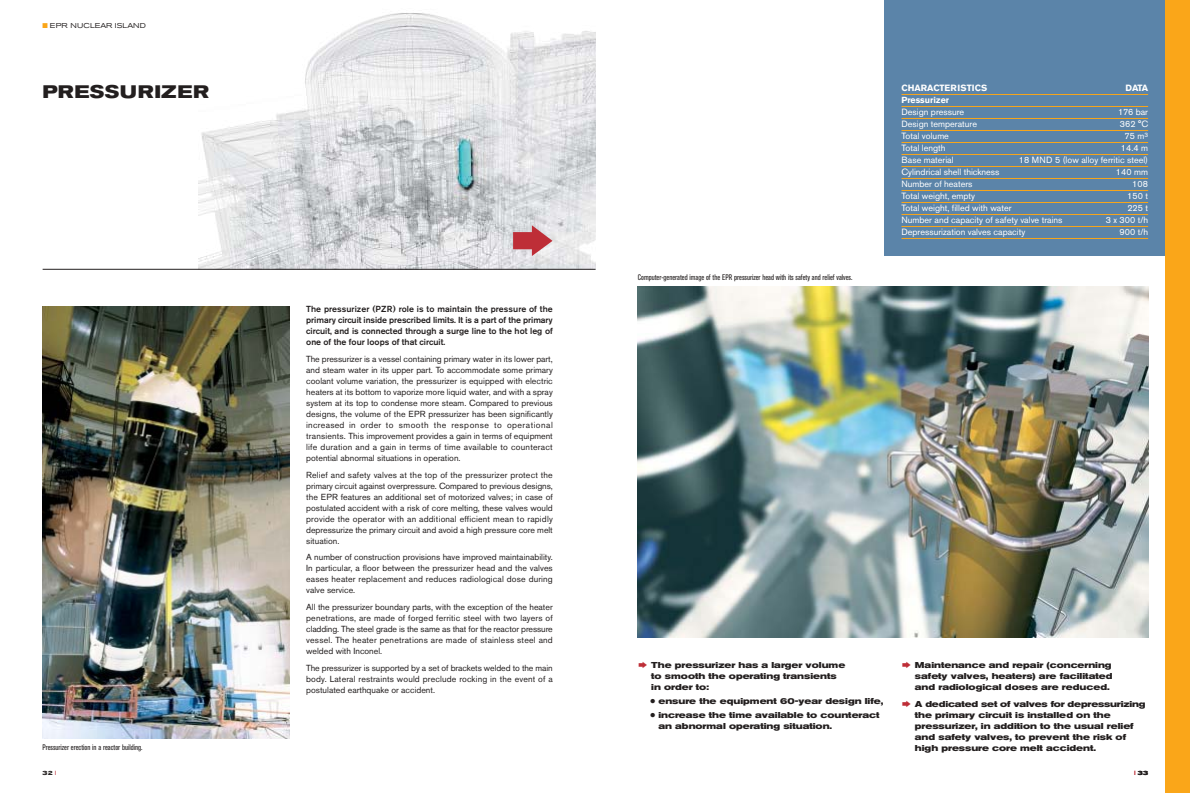
<style>
.page{position:relative;width:1190px;height:793px;background:#fff}
.page>*{position:absolute;margin:0;border:0;box-sizing:border-box;transform-origin:0 0}
.t1{font:700 expanded 18px "Akzidenz Grotesk BE";letter-spacing:.035em;color:#231f1f}
.t2{font:9px "Akzidenz Grotesk BE";color:#fff}
.t3{font:700 9px "Akzidenz Grotesk BE";color:#fff}
.t4{font:8.8px/11px "Akzidenz Grotesk BE";color:#231f1f;text-align:justify}
.t5{font:500 8.8px/11px "Akzidenz Grotesk BE";color:#231f1f;text-align:justify}
.t6{font:700 8.8px "Akzidenz Grotesk BE";color:#fff}
.t7{font:700 expanded 8.5px/11px "Akzidenz Grotesk BE";color:#231f1f}
.t8{font:condensed 8px "Akzidenz Grotesk BE";color:#231f1f}
.t9{font:expanded 7px "Akzidenz Grotesk BE";letter-spacing:.02em;color:#231f1f}
.t10{font:700 expanded 6px "Akzidenz Grotesk BQ";color:#231f1f}
.s1{color:#faa619}
.s2{font-weight:400;color:#be2e37}
.s3{font-stretch:normal;font-size:14px}
</style>
<div class="page">
<div style="left:885px;top:0;width:305px;height:256px;background:#5b84a9"></div>
<hr style="left:902px;top:94px;width:246px;height:1px;background:#faa619">
<hr style="left:902px;top:106px;width:246px;height:1px;background:#faa619">
<hr style="left:902px;top:118px;width:246px;height:1px;background:#faa619">
<hr style="left:902px;top:130px;width:246px;height:1px;background:#faa619">
<hr style="left:902px;top:142px;width:246px;height:1px;background:#faa619">
<hr style="left:902px;top:154px;width:246px;height:1px;background:#faa619">
<hr style="left:902px;top:166px;width:246px;height:1px;background:#faa619">
<hr style="left:902px;top:178px;width:246px;height:1px;background:#faa619">
<hr style="left:902px;top:190px;width:246px;height:1px;background:#faa619">
<hr style="left:902px;top:202px;width:246px;height:1px;background:#faa619">
<hr style="left:902px;top:214px;width:246px;height:1px;background:#faa619">
<hr style="left:902px;top:226px;width:246px;height:1px;background:#faa619">
<hr style="left:902px;top:238px;width:246px;height:1px;background:#faa619">
<div style="left:1165px;top:0;width:25px;height:793px;background:#faa619"></div>
<img style="left:638px;top:286px;width:510px;height:351px">
<img style="left:198px;top:13px;width:397px;height:256px">
<img style="left:43px;top:306px;width:246px;height:432px">
<hr style="left:43px;top:269px;width:553px;height:1px;background:#231f1f">
<svg style="left:513px;top:225px;width:40px;height:31px"></svg>
<p class="t9" style="left:43px;top:23px;width:105px"><span class="s1">■</span> EPR NUCLEAR ISLAND</p>
<h1 class="t1" style="left:43px;top:85px;width:168px">PRESSURIZER</h1>
<p class="t8" style="left:43px;top:744px;width:101px">Pressurizer erection in a reactor building.</p>
<p class="t10" style="left:43px;top:771px;width:15px">32 <span class="s2">I</span></p>
<p class="t5" style="left:306px;top:305px;width:248px">The pressurizer (PZR) role is to maintain the pressure of the primary circuit inside prescribed limits. It is a part of the primary circuit, and is connected through a surge line to the hot leg of one of the four loops of that circuit.</p>
<p class="t4" style="left:306px;top:354px;width:248px">The pressurizer is a vessel containing primary water in its lower part, and steam water in its upper part. To accommodate some primary coolant volume variation, the pressurizer is equipped with electric heaters at its bottom to vaporize more liquid water, and with a spray system at its top to condense more steam. Compared to previous designs, the volume of the EPR pressurizer has been significantly increased in order to smooth the response to operational transients. This improvement provides a gain in terms of equipment life duration and a gain in terms of time available to counteract potential abnormal situations in operation.</p>
<p class="t4" style="left:306px;top:470px;width:248px">Relief and safety valves at the top of the pressurizer protect the primary circuit against overpressure. Compared to previous designs, the EPR features an additional set of motorized valves; in case of postulated accident with a risk of core melting, these valves would provide the operator with an additional efficient mean to rapidly depressurize the primary circuit and avoid a high pressure core melt situation.</p>
<p class="t4" style="left:306px;top:553px;width:248px">A number of construction provisions have improved maintainability.<br>In particular, a floor between the pressurizer head and the valves eases heater replacement and reduces radiological dose during valve service.</p>
<p class="t4" style="left:306px;top:602px;width:248px">All the pressurizer boundary parts, with the exception of the heater penetrations, are made of forged ferritic steel with two layers of cladding. The steel grade is the same as that for the reactor pressure vessel. The heater penetrations are made of stainless steel and welded with Inconel.</p>
<p class="t4" style="left:306px;top:663px;width:248px">The pressurizer is supported by a set of brackets welded to the main body. Lateral restraints would preclude rocking in the event of a postulated earthquake or accident.</p>
<p class="t8" style="left:638px;top:275px;width:216px">Computer-generated image of the EPR pressurizer head with its safety and relief valves.</p>
<p class="t3" style="left:902px;top:85px;width:87px">CHARACTERISTICS</p>
<p class="t3" style="left:1126px;top:85px;width:24px">DATA</p>
<p class="t6" style="left:902px;top:97px;width:49px">Pressurizer</p>
<p class="t2" style="left:902px;top:109px;width:64px">Design pressure</p>
<p class="t2" style="left:1118px;top:109px;width:31px">176 bar</p>
<p class="t2" style="left:902px;top:121px;width:77px">Design temperature</p>
<p class="t2" style="left:1120px;top:121px;width:30px">362 °C</p>
<p class="t2" style="left:902px;top:133px;width:49px">Total volume</p>
<p class="t2" style="left:1125px;top:133px;width:25px">75 m<sup>3</sup></p>
<p class="t2" style="left:902px;top:145px;width:46px">Total length</p>
<p class="t2" style="left:1121px;top:145px;width:29px">14.4 m</p>
<p class="t2" style="left:902px;top:157px;width:54px">Base material</p>
<p class="t2" style="left:1019px;top:157px;width:131px">18 MND 5 (low alloy ferritic steel)</p>
<p class="t2" style="left:902px;top:169px;width:100px">Cylindrical shell thickness</p>
<p class="t2" style="left:1116px;top:169px;width:34px">140 mm</p>
<p class="t2" style="left:902px;top:181px;width:73px">Number of heaters</p>
<p class="t2" style="left:1132px;top:181px;width:17px">108</p>
<p class="t2" style="left:902px;top:193px;width:75px">Total weight, empty</p>
<p class="t2" style="left:1127px;top:193px;width:22px">150 t</p>
<p class="t2" style="left:902px;top:205px;width:112px">Total weight, filled with water</p>
<p class="t2" style="left:1127px;top:205px;width:22px">225 t</p>
<p class="t2" style="left:902px;top:217px;width:163px">Number and capacity of safety valve trains</p>
<p class="t2" style="left:1106px;top:217px;width:44px">3 x 300 t/h</p>
<p class="t2" style="left:902px;top:229px;width:125px">Depressurization valves capacity</p>
<p class="t2" style="left:1119px;top:229px;width:30px">900 t/h</p>
<p class="t7" style="left:651px;top:660px;width:195px">The pressurizer has a larger volume to smooth the operating transients in order to:</p>
<p class="t7" style="left:651px;top:696px;width:234px"><span class="s3">•</span> ensure the equipment 60-year design life,</p>
<p class="t7" style="left:658px;top:710px;width:223px;text-indent:-8px"><span class="s3">•</span> increase the time available to counteract an abnormal operating situation.</p>
<p class="t7" style="left:915px;top:660px;width:199px;text-align:justify">Maintenance and repair (concerning safety valves, heaters) are facilitated and radiological doses are reduced.</p>
<p class="t7" style="left:915px;top:699px;width:232px">A dedicated set of valves for depressurizing the primary circuit is installed on the pressurizer, in addition to the usual relief and safety valves, to prevent the risk of high pressure core melt accident.</p>
<p class="t10" style="left:1134px;top:771px;width:16px"><span class="s2">I</span> 33</p>
</div>
